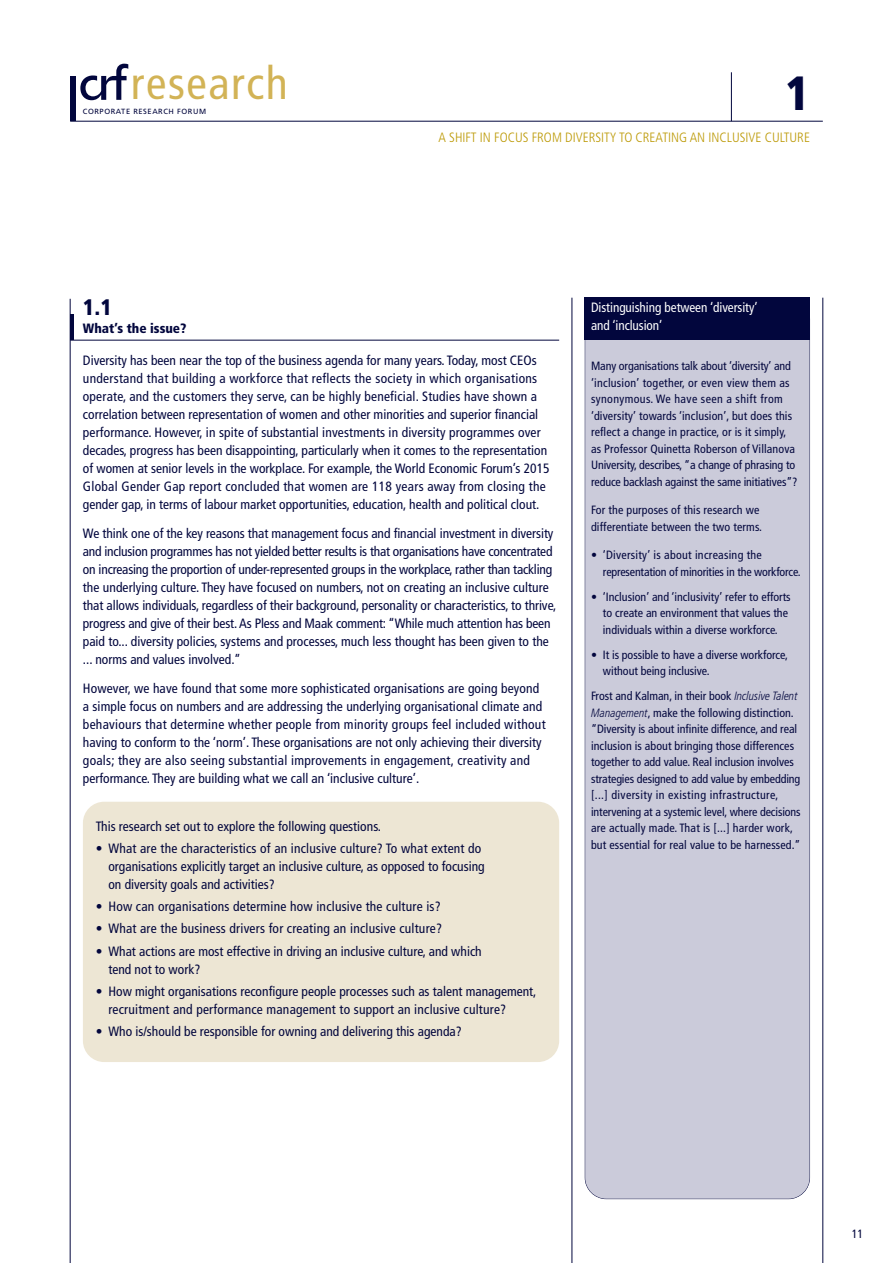
<style>
.page{position:relative;width:893px;height:1263px;background:#fff}
.page>*{position:absolute;margin:0;border:0;box-sizing:border-box;transform-origin:0 0}
.t1{font:900 condensed 48px "Frutiger";color:#02063d}
.t2{font:condensed 45.75px "Frutiger";letter-spacing:.035em;color:#d2b356}
.t3{font:900 condensed 22.5px "Frutiger";color:#02063d}
.t4{font:condensed 13.5px/18px "Frutiger";color:#02063d}
.t5{font:300 condensed 13.5px "Frutiger";color:#bc9905}
.t6{font:condensed 13.5px/18px "Frutiger";letter-spacing:-.005em;color:#fff}
.t7{font:900 condensed 13.5px "Frutiger";color:#02063d}
.t8{font:condensed 12px/16.5px "Frutiger";color:#02063d}
.t9{font:7.5px "Frutiger";letter-spacing:.075em;color:#02063d}
.s1{font-family:"Frutiger LT Pro";font-weight:300;font-style:italic}
</style>
<div class="page">
<hr style="left:731px;top:72px;width:1px;height:49px;background:#02063d">
<hr style="left:70px;top:121px;width:753px;height:1px;background:#02063d">
<hr style="left:823px;top:298px;width:1px;height:965px;background:#02063d">
<hr style="left:70px;top:299px;width:1px;height:964px;background:#02063d">
<hr style="left:572px;top:298px;width:1px;height:965px;background:#02063d">
<div style="left:70px;top:77px;width:6px;height:44px;background:#02063d"></div>
<svg style="left:80px;top:64px;width:48px;height:36px"></svg>
<div style="left:585px;top:298px;width:225px;height:901px;background:#cbcbda;border-radius:21px"></div>
<div style="left:585px;top:298px;width:225px;height:42px;background:#02063d"></div>
<hr style="left:70px;top:315px;width:4px;height:25px;background:#02063d">
<hr style="left:70px;top:340px;width:489px;height:1px;background:#02063d">
<div style="left:83px;top:802px;width:476px;height:260px;background:#ede6d4;border-radius:21px"></div>
<h2 class="t2" style="left:131px;top:65px;width:158px">research</h2>
<p class="t9" style="left:83px;top:108px;width:125px">CORPORATE RESEARCH FORUM</p>
<h1 class="t1" style="left:785px;top:74px;width:26px">1</h1>
<p class="t5" style="left:438px;top:132px;width:373px">A SHIFT IN FOCUS FROM DIVERSITY TO CREATING AN INCLUSIVE CULTURE</p>
<h3 class="t3" style="left:83px;top:298px;width:31px">1.1</h3>
<p class="t7" style="left:83px;top:322px;width:105px">What’s the issue?</p>
<p class="t4" style="left:83px;top:353px;width:468px">Diversity has been near the top of the business agenda for many years. Today, most CEOs understand that building a workforce that reflects the society in which organisations operate, and the customers they serve, can be highly beneficial. Studies have shown a correlation between representation of women and other minorities and superior financial performance. However, in spite of substantial investments in diversity programmes over decades, progress has been disappointing, particularly when it comes to the representation of women at senior levels in the workplace. For example, the World Economic Forum’s 2015<br>Global Gender Gap report concluded that women are 118 years away from closing the gender gap, in terms of labour market opportunities, education, health and political clout.</p>
<p class="t4" style="left:83px;top:525px;width:475px">We think one of the key reasons that management focus and financial investment in diversity and inclusion programmes has not yielded better results is that organisations have concentrated on increasing the proportion of under-represented groups in the workplace, rather than tackling the underlying culture. They have focused on numbers, not on creating an inclusive culture that allows individuals, regardless of their background, personality or characteristics, to thrive, progress and give of their best.As Pless and Maak comment: “While much attention has been paid to... diversity policies, systems and processes, much less thought has been given to the ... norms and values involved.”</p>
<p class="t4" style="left:83px;top:680px;width:464px">However, we have found that some more sophisticated organisations are going beyond a simple focus on numbers and are addressing the underlying organisational climate and behaviours that determine whether people from minority groups feel included without having to conform to the ‘norm’. These organisations are not only achieving their diversity goals; they are also seeing substantial improvements in engagement, creativity and performance. They are building what we call an ‘inclusive culture’.</p>
<p class="t4" style="left:96px;top:818px;width:287px">This research set out to explore the following questions.</p>
<p class="t4" style="left:108px;top:840px;width:378px;text-indent:-13px">• What are the characteristics of an inclusive culture? To what extent do organisations explicitly target an inclusive culture, as opposed to focusing on diversity goals and activities?</p>
<p class="t4" style="left:96px;top:898px;width:347px">• How can organisations determine how inclusive the culture is?</p>
<p class="t4" style="left:96px;top:921px;width:348px">• What are the business drivers for creating an inclusive culture?</p>
<p class="t4" style="left:108px;top:943px;width:375px;text-indent:-13px">• What actions are most effective in driving an inclusive culture, and which tend not to work?</p>
<p class="t4" style="left:108px;top:983px;width:430px;text-indent:-13px">• How might organisations reconfigure people processes such as talent management, recruitment and performance management to support an inclusive culture?</p>
<p class="t4" style="left:96px;top:1023px;width:368px">• Who is/should be responsible for owning and delivering this agenda?</p>
<p class="t6" style="left:591px;top:299px;width:168px">Distinguishing between ‘diversity’ and ‘inclusion’</p>
<p class="t8" style="left:591px;top:359px;width:208px">Many organisations talk about ‘diversity’ and ‘inclusion’ together, or even view them as synonymous. We have seen a shift from ‘diversity’ towards ‘inclusion’, but does this reflect a change in practice, or is it simply, as Professor Quinetta Roberson of Villanova University, describes, “a change of phrasing to reduce backlash against the same initiatives”?</p>
<p class="t8" style="left:591px;top:503px;width:172px">For the purposes of this research we differentiate between the two terms.</p>
<p class="t8" style="left:603px;top:548px;width:199px;text-indent:-12px">• ‘Diversity’ is about increasing the representation of minorities in the workforce.</p>
<p class="t8" style="left:603px;top:589px;width:189px;text-indent:-12px">• ‘Inclusion’ and ‘inclusivity’ refer to efforts to create an environment that values the individuals within a diverse workforce.</p>
<p class="t8" style="left:603px;top:647px;width:186px;text-indent:-12px">• It is possible to have a diverse workforce, without being inclusive.</p>
<p class="t8" style="left:591px;top:689px;width:211px">Frost and Kalman, in their book <span class="s1">Inclusive Talent Management</span>, make the following distinction. “Diversity is about infinite difference, and real inclusion is about bringing those differences together to add value. Real inclusion involves strategies designed to add value by embedding [...] diversity in existing infrastructure, intervening at a systemic level, where decisions are actually made. That is [...] harder work, but essential for real value to be harnessed.”</p>
<p class="t8" style="left:852px;top:1226px;width:13px">11</p>
</div>
